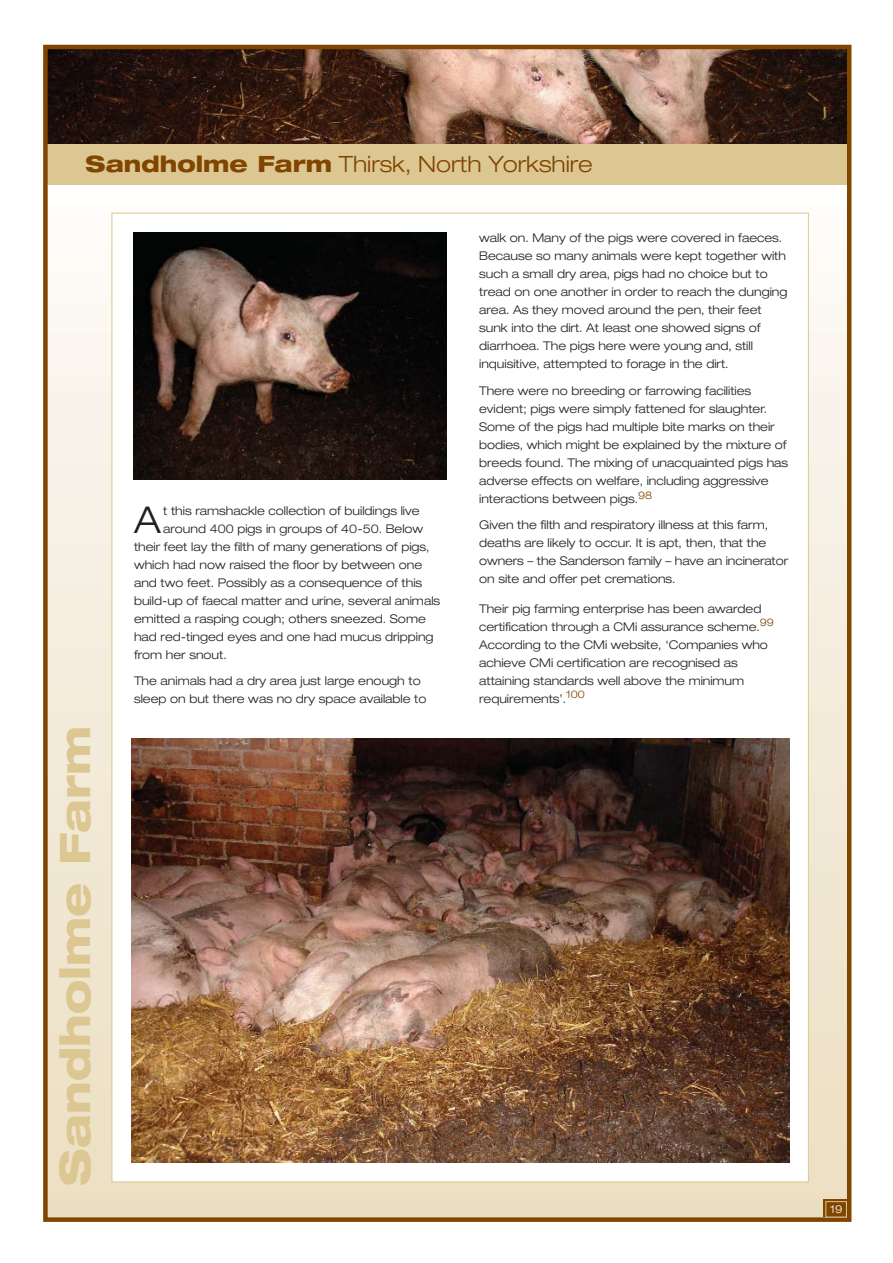
<style>
.page{position:relative;width:893px;height:1263px;background:#fff}
.page>*{position:absolute;margin:0;border:0;box-sizing:border-box;transform-origin:0 0}
.t1{font:800 expanded 42px "Helvetica Neue";color:#dcc792}
.t2{font:300 expanded 37.05px "Helvetica Neue";color:#231f20}
.t3{font:300 expanded 22.5px "Helvetica Neue";color:#804500}
.t4{font:300 expanded 12px/18px "Helvetica Neue";color:#231f20}
.t5{font:300 expanded 10.95px "Helvetica Neue";color:#fff}
.s1{font-weight:800}
</style>
<div class="page">
<img style="left:48px;top:50px;width:798px;height:94px">
<div style="left:47px;top:183px;width:801px;height:1035px;background:linear-gradient(to bottom,#fdfbf8,#ebddc0)"></div>
<div style="left:112px;top:213px;width:696px;height:969px;background:#fff"></div>
<div style="left:46px;top:144px;width:801px;height:40px;background:#dcc792"></div>
<div style="left:43px;top:45px;width:808px;height:1177px;border:4px solid #804500"></div>
<div style="left:823px;top:1199px;width:24px;height:18px;background:#804500"></div>
<div style="left:825px;top:1201px;width:21px;height:16px;border:1px solid #dcc792"></div>
<img style="left:134px;top:233px;width:312px;height:246px">
<img style="left:131px;top:738px;width:658px;height:424px">
<h3 class="t3" style="left:86px;top:155px;width:508px"><span class="s1">Sandholme Farm</span> Thirsk, North Yorkshire</h3>
<h1 class="t1" style="left:59px;top:1186px;width:461px;rotate:-90deg">Sandholme Farm</h1>
<h2 class="t2" style="left:134px;top:506px;width:28px">A</h2>
<p class="t4" style="left:163px;top:503px;width:258px">t this ramshackle collection of buildings live</p>
<p class="t4" style="left:163px;top:521px;width:262px">around 400 pigs in groups of 40-50. Below</p>
<p class="t4" style="left:134px;top:539px;width:297px">their feet lay the filth of many generations of pigs,</p>
<p class="t4" style="left:134px;top:557px;width:290px">which had now raised the floor by between one</p>
<p class="t4" style="left:134px;top:575px;width:290px">and two feet. Possibly as a consequence of this</p>
<p class="t4" style="left:134px;top:593px;width:308px">build-up of faecal matter and urine, several animals</p>
<p class="t4" style="left:134px;top:611px;width:293px">emitted a rasping cough; others sneezed. Some</p>
<p class="t4" style="left:134px;top:629px;width:301px">had red-tinged eyes and one had mucus dripping</p>
<p class="t4" style="left:134px;top:647px;width:94px">from her snout.</p>
<p class="t4" style="left:134px;top:673px;width:294px">The animals had a dry area just large enough to sleep on but there was no dry space available to</p>
<p class="t4" style="left:479px;top:230px;width:310px">walk on. Many of the pigs were covered in faeces.<br>Because so many animals were kept together with such a small dry area, pigs had no choice but to tread on one another in order to reach the dunging area. As they moved around the pen, their feet sunk into the dirt. At least one showed signs of diarrhoea. The pigs here were young and, still inquisitive, attempted to forage in the dirt.</p>
<p class="t4" style="left:479px;top:383px;width:311px">There were no breeding or farrowing facilities evident; pigs were simply fattened for slaughter.<br>Some of the pigs had multiple bite marks on their bodies, which might be explained by the mixture of breeds found. The mixing of unacquainted pigs has adverse effects on welfare, including aggressive interactions between pigs.<sup>98</sup></p>
<p class="t4" style="left:479px;top:517px;width:310px">Given the filth and respiratory illness at this farm, deaths are likely to occur. It is apt, then, that the owners – the Sanderson family – have an incinerator on site and offer pet cremations.</p>
<p class="t4" style="left:479px;top:601px;width:296px">Their pig farming enterprise has been awarded certification through a CMi assurance scheme.<sup>99<br></sup>According to the CMi website, ‘Companies who achieve CMi certification are recognised as attaining standards well above the minimum requirements’.<sup>100</sup></p>
<p class="t5" style="left:830px;top:1205px;width:14px">19</p>
</div>
